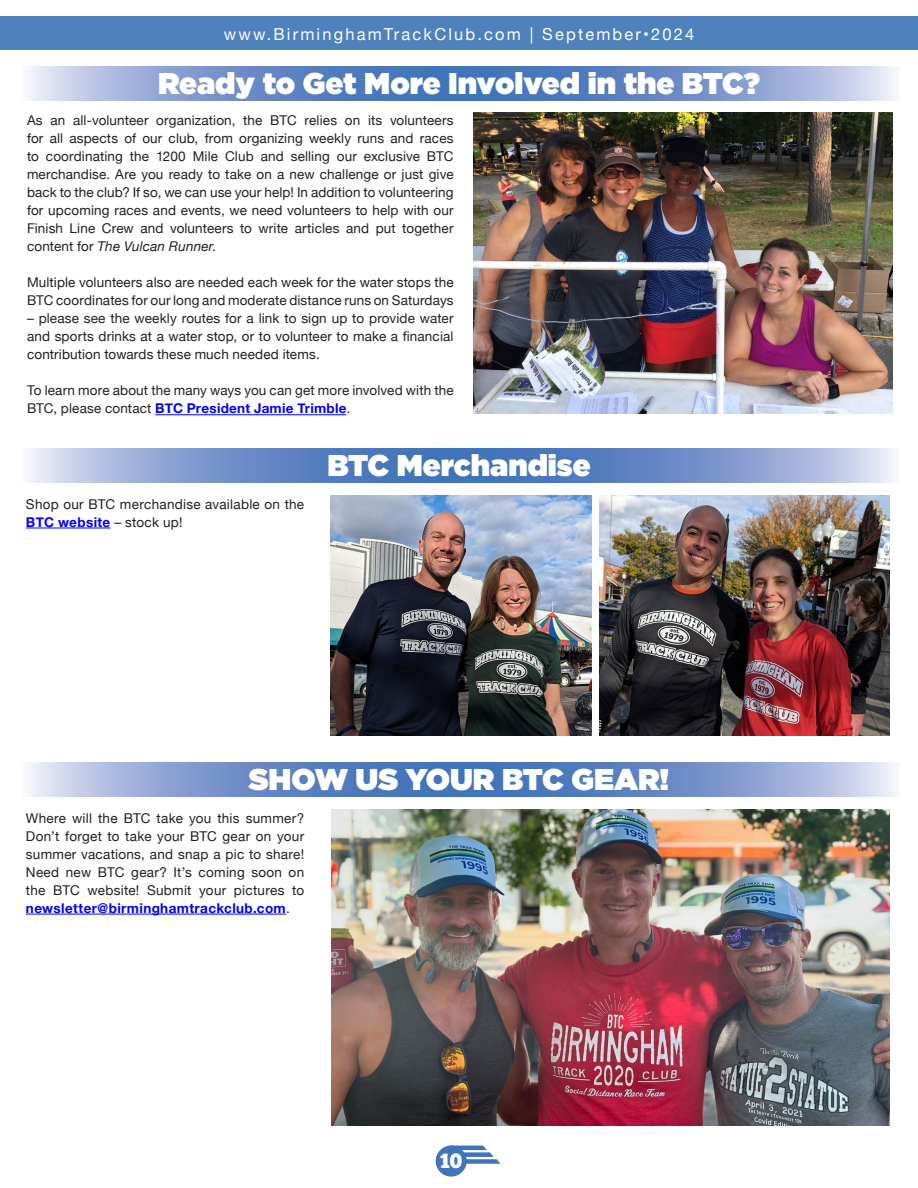
<style>
.page{position:relative;width:918px;height:1188px;background:#fff}
.page>*{position:absolute;margin:0;border:0;box-sizing:border-box;transform-origin:0 0}
.t1{font:900 30px "Gotham";color:#fff}
.t2{font:20.7px "Chunk Five";color:#fff}
.t3{font:16.5px "Helvetica Neue";letter-spacing:.13em;color:#fff}
.t4{font:13.5px/18px "Helvetica Neue";letter-spacing:.01em;color:#231f20;text-align:justify}
.s1{font-style:italic}
.s2{font-weight:700;color:#00f}
</style>
<div class="page">
<div style="left:0;top:16px;width:918px;height:34px;background:#4f81bd"></div>
<div style="left:436px;top:1145px;width:31px;height:32px;background:#4175bb;border-radius:50%"></div>
<svg style="left:458px;top:1146px;width:43px;height:18px"></svg>
<hr style="left:155px;top:414px;width:191px;height:1px;background:#00f">
<svg style="left:27px;top:67px;width:870px;height:33px;background:#7b98cd"></svg>
<svg style="left:27px;top:763px;width:870px;height:33px;background:#7b98cd"></svg>
<svg style="left:27px;top:449px;width:870px;height:33px;background:#7b98cd"></svg>
<hr style="left:26px;top:914px;width:260px;height:1px;background:#00f">
<hr style="left:26px;top:528px;width:85px;height:1px;background:#00f">
<img style="left:331px;top:496px;width:260px;height:240px">
<img style="left:599px;top:496px;width:290px;height:240px">
<img style="left:473px;top:113px;width:419px;height:300px">
<img style="left:331px;top:810px;width:558px;height:316px">
<p class="t3" style="left:224px;top:22px;width:472px">www.BirminghamTrackClub.com | September•2024</p>
<p class="t1" style="left:158px;top:62px;width:603px">Ready to Get More Involved in the BTC?</p>
<p class="t4" style="left:27px;top:112px;width:428px">As an all-volunteer organization, the BTC relies on its volunteers for all aspects of our club, from organizing weekly runs and races to coordinating the 1200 Mile Club and selling our exclusive BTC merchandise. Are you ready to take on a new challenge or just give back to the club? If so, we can use your help! In addition to volunteering for upcoming races and events, we need volunteers to help with our Finish Line Crew and volunteers to write articles and put together content for <span class="s1">The Vulcan Runner</span>.</p>
<p class="t4" style="left:27px;top:274px;width:428px">Multiple volunteers also are needed each week for the water stops the<br>BTC coordinates for our long and moderate distance runs on Saturdays</p>
<p class="t4" style="left:27px;top:310px;width:428px">– please see the weekly routes for a link to sign up to provide water and sports drinks at a water stop, or to volunteer to make a financial contribution towards these much needed items.</p>
<p class="t4" style="left:27px;top:382px;width:428px">To learn more about the many ways you can get more involved with the<br>BTC, please contact <span class="s2">BTC President Jamie Trimble</span>.</p>
<p class="t4" style="left:26px;top:496px;width:280px">Shop our BTC merchandise available on the<br><span class="s2">BTC website</span> – stock up!</p>
<p class="t1" style="left:327px;top:444px;width:265px">BTC Merchandise</p>
<p class="t1" style="left:249px;top:758px;width:422px">SHOW US YOUR BTC GEAR!</p>
<p class="t4" style="left:26px;top:810px;width:280px">Where will the BTC take you this summer?<br>Don’t forget to take your BTC gear on your summer vacations, and snap a pic to share!<br>Need new BTC gear? It’s coming soon on the BTC website! Submit your pictures to <span class="s2">newsletter@birminghamtrackclub.com</span>.</p>
<h2 class="t2" style="left:440px;top:1148px;width:24px">10</h2>
</div>
